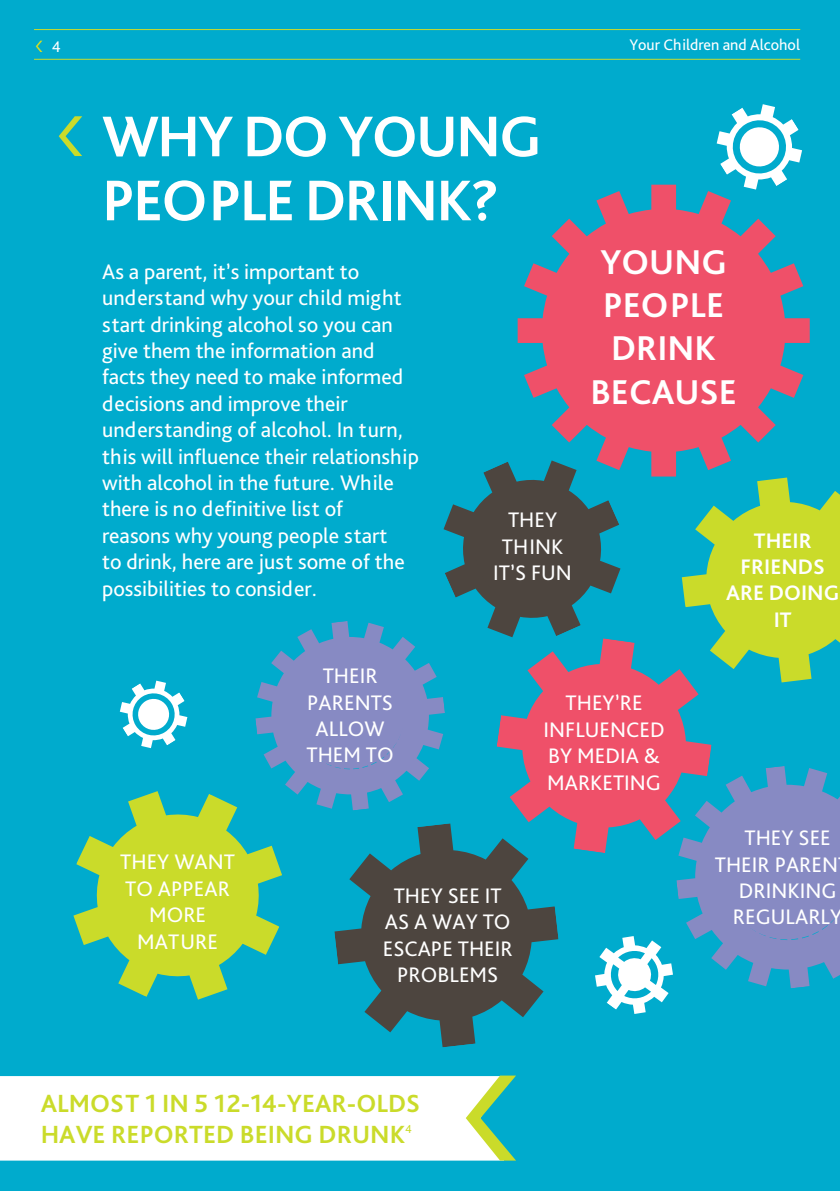
<style>
.page{position:relative;width:840px;height:1191px;background:#fff}
.page>*{position:absolute;margin:0;border:0;box-sizing:border-box;transform-origin:0 0}
.t1{font:700 60px/64px "Bliss Pro";letter-spacing:-.03em;color:#fff}
.t2{font:700 36px/43.2px "Bliss Pro";color:#fff;text-align:center}
.t3{font:700 26px/31.2px "Bliss Pro";color:#cadb2a}
.t4{font:22px/26.4px "Bliss Pro";color:#fff;text-align:center}
.t5{font:700 22px/26.4px "Bliss Pro";color:#fff;text-align:center}
.t6{font:16px "Bliss Pro";color:#fff}
</style>
<div class="page">
<div style="left:0;top:0;width:839px;height:1191px;background:#00abcd"></div>
<svg style="left:36px;top:41px;width:6px;height:11px"></svg>
<hr style="left:34px;top:59px;width:765px;height:1px;background:#cadb2a">
<hr style="left:34px;top:29px;width:765px;height:1px;background:#cadb2a">
<svg style="left:517px;top:185px;width:292px;height:275px"></svg>
<div style="left:558px;top:227px;width:221px;height:221px;background:#ef5069;border-radius:50%"></div>
<svg style="left:716px;top:104px;width:85px;height:85px"></svg>
<svg style="left:376px;top:1021px;width:100px;height:26px"></svg>
<svg style="left:73px;top:791px;width:182px;height:208px"></svg>
<div style="left:112px;top:826px;width:132px;height:132px;background:#cadb2a"></div>
<svg style="left:255px;top:460px;width:584px;height:561px"></svg>
<svg style="left:120px;top:680px;width:67px;height:68px"></svg>
<svg style="left:59px;top:116px;width:23px;height:40px"></svg>
<div style="left:0;top:1076px;width:509px;height:85px;background:#fff"></div>
<svg style="left:465px;top:1075px;width:51px;height:85px"></svg>
<p class="t6" style="left:52px;top:37px;width:10px">4</p>
<p class="t6" style="left:629px;top:35px;width:172px">Your Children and Alcohol</p>
<h1 class="t1" style="left:102px;top:103px;width:441px">WHY DO YOUNG<br>PEOPLE DRINK?</h1>
<p class="t4" style="left:102px;top:258px;width:318px;text-align:left">As a parent, it’s important to understand why your child might start drinking alcohol so you can give them the information and facts they need to make informed decisions and improve their understanding of alcohol. In turn, this will influence their relationship with alcohol in the future. While there is no definitive list of<br>reasons why young people start<br>to drink, here are just some of the possibilities to consider.</p>
<p class="t4" style="left:493px;top:506px;width:80px">THEY<br>THINK<br>IT’S FUN</p>
<h2 class="t2" style="left:590px;top:239px;width:148px">YOUNG<br>PEOPLE<br>DRINK<br>BECAUSE</h2>
<p class="t5" style="left:725px;top:526px;width:115px">THEIR<br>FRIENDS<br>ARE DOING<br>IT</p>
<p class="t4" style="left:120px;top:848px;width:116px">THEY WANT<br>TO APPEAR<br>MORE<br>MATURE</p>
<p class="t4" style="left:306px;top:662px;width:89px">THEIR<br>PARENTS<br>ALLOW<br>THEM TO</p>
<p class="t4" style="left:543px;top:689px;width:122px">THEY’RE<br>INFLUENCED<br>BY MEDIA &amp;<br>MARKETING</p>
<p class="t4" style="left:382px;top:881px;width:131px">THEY SEE IT<br>AS A WAY TO<br>ESCAPE THEIR<br>PROBLEMS</p>
<p class="t3" style="left:41px;top:1087px;width:381px">ALMOST 1 IN 5 12-14-YEAR-OLDS<br>HAVE REPORTED BEING DRUNK<sup>4</sup></p>
<p class="t4" style="left:744px;top:824px;width:88px">THEY SEE</p>
<p class="t4" style="left:714px;top:850px;width:125px">THEIR PAREN</p>
<p class="t4" style="left:738px;top:877px;width:99px">DRINKING</p>
<p class="t4" style="left:732px;top:903px;width:111px">REGULARLY</p>
</div>
